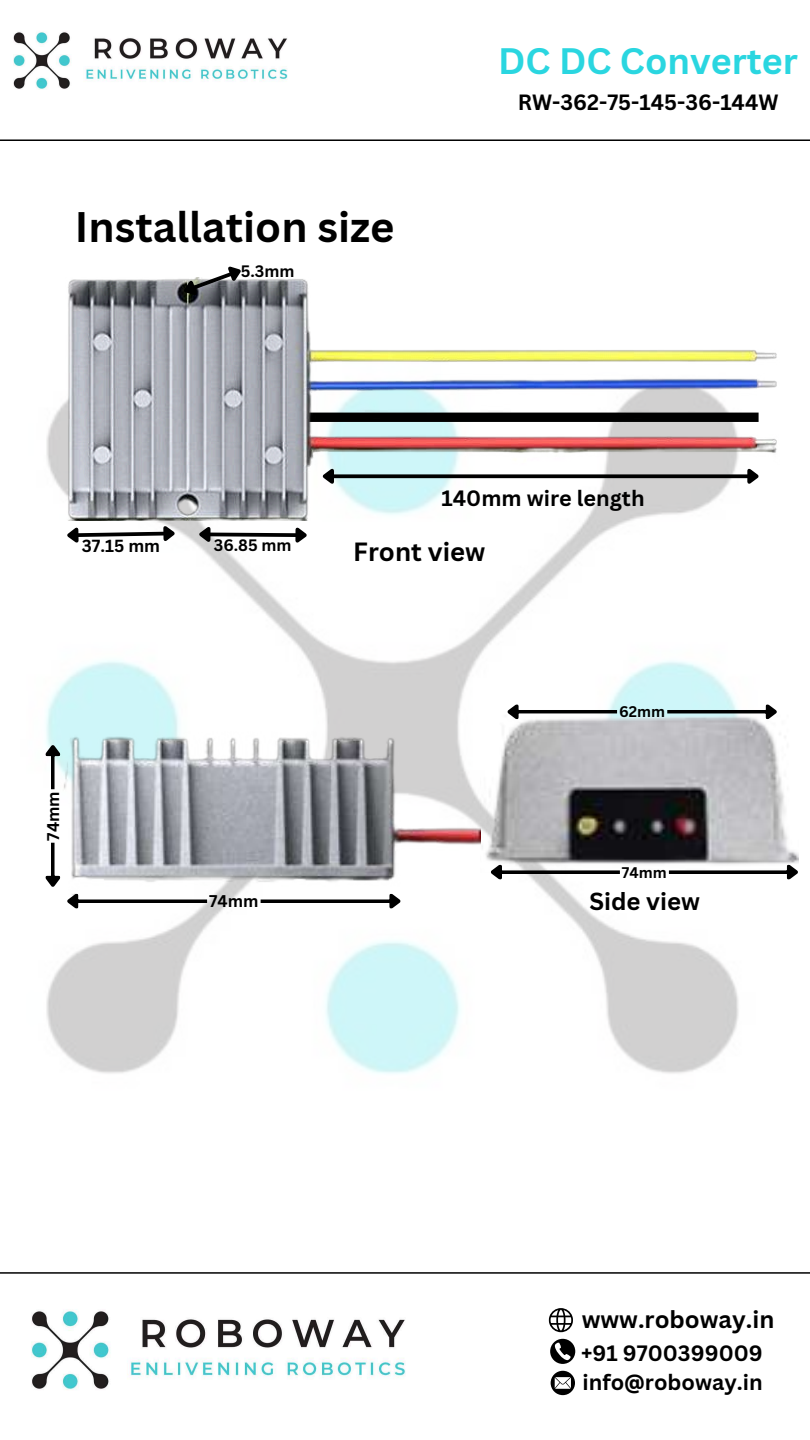
<style>
.page{position:relative;width:810px;height:1440px;background:#fff}
.page>*{position:absolute;margin:0;border:0;box-sizing:border-box;transform-origin:0 0}
.t1{font:700 41.6px "Canva Sans";color:#000}
.t2{font:700 35.85px "Canva Sans";color:#2ad6e0}
.t3{font:700 25.65px "Canva Sans";color:#000}
.t4{font:700 24px "Canva Sans";color:#000}
.t5{font:700 23.8px "Canva Sans";color:#000}
.t6{font:700 21.6px/29.9px "Canva Sans";color:#000}
.t7{font:700 21.5px "Canva Sans";color:#000}
.t8{font:700 17.05px "Canva Sans";color:#000}
.t9{font:700 16.5px "Canva Sans";color:#000}
.t10{font:700 16.15px "Canva Sans";color:#000}
.t11{font:700 15px "Canva Sans";color:#000}
</style>
<div class="page">
<hr style="left:0;top:1272px;width:810px;height:2px;background:#000">
<img style="left:31px;top:1310px;width:374px;height:80px">
<svg style="left:549px;top:1308px;width:24px;height:24px"></svg>
<svg style="left:550px;top:1339px;width:25px;height:25px"></svg>
<svg style="left:551px;top:1371px;width:24px;height:24px"></svg>
<hr style="left:0;top:139px;width:810px;height:2px;background:#000">
<img style="left:13px;top:32px;width:275px;height:58px">
<img style="left:46px;top:419px;width:753px;height:655px">
<svg style="left:63px;top:522px;width:116px;height:26px"></svg>
<img style="left:480px;top:712px;width:318px;height:160px">
<svg style="left:522px;top:710px;width:240px;height:4px"></svg>
<svg style="left:508px;top:704px;width:14px;height:15px"></svg>
<svg style="left:762px;top:704px;width:15px;height:15px"></svg>
<img style="left:53px;top:279px;width:746px;height:242px">
<svg style="left:337px;top:474px;width:407px;height:4px;background:#171818"></svg>
<svg style="left:318px;top:465px;width:19px;height:24px"></svg>
<svg style="left:744px;top:465px;width:19px;height:24px"></svg>
<svg style="left:195px;top:523px;width:116px;height:25px"></svg>
<svg style="left:176px;top:266px;width:73px;height:39px"></svg>
<svg style="left:505px;top:870px;width:278px;height:4px"></svg>
<svg style="left:491px;top:865px;width:14px;height:15px"></svg>
<svg style="left:783px;top:865px;width:15px;height:15px"></svg>
<img style="left:46px;top:697px;width:434px;height:257px">
<svg style="left:82px;top:899px;width:304px;height:4px"></svg>
<svg style="left:67px;top:894px;width:15px;height:15px"></svg>
<svg style="left:386px;top:894px;width:15px;height:15px"></svg>
<svg style="left:51px;top:760px;width:4px;height:112px"></svg>
<svg style="left:45px;top:872px;width:15px;height:15px"></svg>
<svg style="left:45px;top:745px;width:15px;height:15px"></svg>
<h1 class="t1" style="left:75px;top:198px;width:321px">Installation size</h1>
<p class="t10" style="left:241px;top:259px;width:55px">5.3mm</p>
<h2 class="t2" style="left:498px;top:35px;width:301px">DC DC Converter</h2>
<p class="t7" style="left:518px;top:87px;width:262px">RW-362-75-145-36-144W</p>
<p class="t6" style="left:441px;top:483px;width:205px">140mm wire length</p>
<p class="t10" style="left:214px;top:534px;width:79px">36.85 mm</p>
<p class="t8" style="left:82px;top:534px;width:80px">37.15 mm</p>
<p class="t3" style="left:353px;top:533px;width:134px">Front view</p>
<p class="t9" style="left:41px;top:841px;width:51px;rotate:-90deg">74mm</p>
<p class="t9" style="left:209px;top:890px;width:51px">74mm</p>
<p class="t11" style="left:619px;top:701px;width:48px">62mm</p>
<p class="t11" style="left:622px;top:862px;width:46px">74mm</p>
<p class="t4" style="left:589px;top:885px;width:112px">Side view</p>
<p class="t5" style="left:582px;top:1303px;width:194px">www.roboway.in</p>
<p class="t6" style="left:581px;top:1337px;width:183px">+91 9700399009 info@roboway.in</p>
</div>
